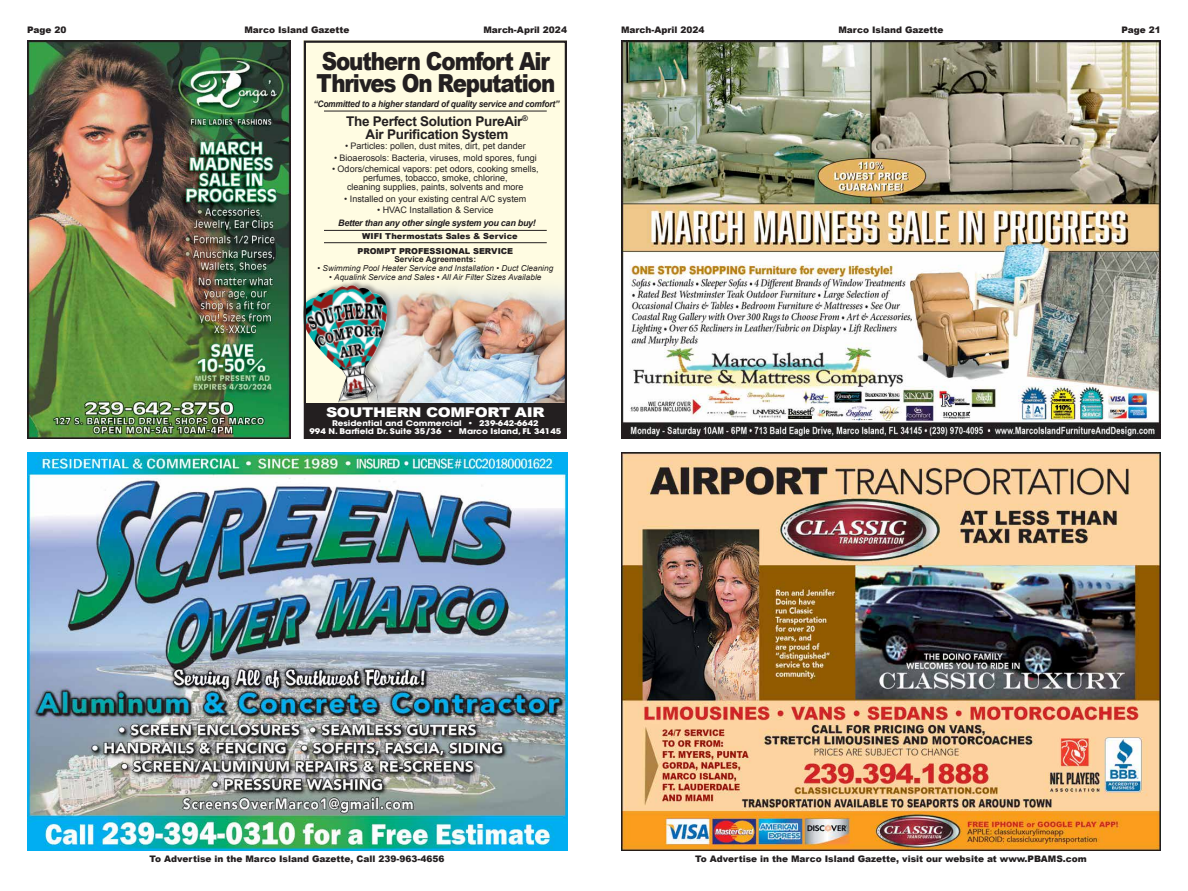
<style>
.page{position:relative;width:1188px;height:891px;background:#fff}
.page>*{position:absolute;margin:0;border:0;box-sizing:border-box;transform-origin:0 0}
.t1{font:900 24.83px/22.4px "Arial";letter-spacing:-.05em;color:#231f20;scale:.86 1}
.t2{font:700 13.42px/12.7px "Arial";letter-spacing:-.02em;color:#231f20;text-align:center}
.t3{font:900 13.42px "Arial";letter-spacing:-.025em;color:#fff;scale:1.17 1}
.t4{font:900 9px "Arial";color:#231f20}
.t5{font:8.93px/8.9px "Arial";color:#231f20;text-align:center}
.t6{font:italic 700 8.93px "Arial";letter-spacing:-.02em;color:#231f20;scale:.94 1}
.t7{font:italic 700 8.93px "Arial";letter-spacing:-.02em;color:#231f20}
.t8{font:italic 8.18px "Arial";color:#231f20}
.t9{font:900 8.18px "Arial";color:#231f20}
.t10{font:700 8.18px "Arial";color:#231f20}
.t11{font:700 7.8px/8.2px "ITC Avant Garde Std";color:#fff;text-align:center;scale:1.13 1}
</style>
<div class="page">
<div style="left:304px;top:41px;width:263px;height:362px;background:#fffce2"></div>
<img style="left:395px;top:286px;width:169px;height:117px">
<div style="left:304px;top:279px;width:91px;height:131px;background:#231f20;opacity:.44"></div>
<img style="left:307px;top:285px;width:44px;height:75px">
<hr style="left:324px;top:230px;width:223px;height:1px;background:#231f20">
<hr style="left:324px;top:242px;width:223px;height:1px;background:#231f20">
<hr style="left:324px;top:111px;width:223px;height:1px;background:#231f20">
<div style="left:304px;top:403px;width:263px;height:35px;background:#231f20"></div>
<div style="left:304px;top:41px;width:263px;height:398px;border:2px solid #231f20"></div>
<img style="left:27px;top:452px;width:540px;height:399px">
<img style="left:621px;top:41px;width:540px;height:398px">
<img style="left:27px;top:41px;width:263px;height:398px">
<img style="left:621px;top:452px;width:540px;height:398px">
<p class="t4" style="left:27px;top:24px;width:41px">Page 20</p>
<p class="t4" style="left:244px;top:24px;width:107px">Marco Island Gazette</p>
<p class="t4" style="left:483px;top:24px;width:85px">March-April 2024</p>
<h1 class="t1" style="left:316px;top:49px;width:279px">Southern Comfort Air<br>Thrives On Reputation</h1>
<p class="t6" style="left:313px;top:98px;width:263px">“Committed to a higher standard of quality service and comfort”</p>
<h2 class="t2" style="left:346px;top:115px;width:184px">The Perfect Solution PureAir<sup>®<br></sup>Air Purification System</h2>
<p class="t5" style="left:345px;top:142px;width:182px">• Particles: pollen, dust mites, dirt, pet dander</p>
<p class="t5" style="left:334px;top:153px;width:204px">• Bioaerosols: Bacteria, viruses, mold spores, fungi</p>
<p class="t5" style="left:332px;top:165px;width:208px">• Odors/chemical vapors: pet odors, cooking smells, perfumes, tobacco, smoke, chlorine,<br>cleaning supplies, paints, solvents and more</p>
<p class="t5" style="left:344px;top:194px;width:184px">• Installed on your existing central A/C system</p>
<p class="t5" style="left:377px;top:205px;width:118px">• HVAC Installation &amp; Service</p>
<p class="t7" style="left:338px;top:217px;width:199px">Better than any other single system you can buy!</p>
<p class="t9" style="left:362px;top:230px;width:157px">WIFI Thermostats Sales &amp; Service</p>
<p class="t9" style="left:357px;top:245px;width:157px">PROMPT PROFESSIONAL SERVICE</p>
<p class="t10" style="left:394px;top:254px;width:83px">Service Agreements:</p>
<p class="t8" style="left:317px;top:263px;width:237px">• Swimming Pool Heater Service and Installation • Duct Cleaning</p>
<p class="t8" style="left:329px;top:272px;width:214px">• Aqualink Service and Sales • All Air Filter Sizes Available</p>
<h2 class="t3" style="left:326px;top:403px;width:188px">SOUTHERN COMFORT AIR</h2>
<p class="t11" style="left:309px;top:419px;width:224px">Residential and Commercial • 239-642-6642<br>994 N. Barfield Dr. Suite 35/36 • Marco Island, FL 34145</p>
<p class="t4" style="left:621px;top:24px;width:85px">March-April 2024</p>
<p class="t4" style="left:838px;top:24px;width:107px">Marco Island Gazette</p>
<p class="t4" style="left:1121px;top:24px;width:41px">Page 21</p>
<p class="t4" style="left:149px;top:852px;width:297px">To Advertise in the Marco Island Gazette, Call 239-963-4656</p>
<p class="t4" style="left:695px;top:852px;width:393px">To Advertise in the Marco Island Gazette, visit our website at www.PBAMS.com</p>
</div>
